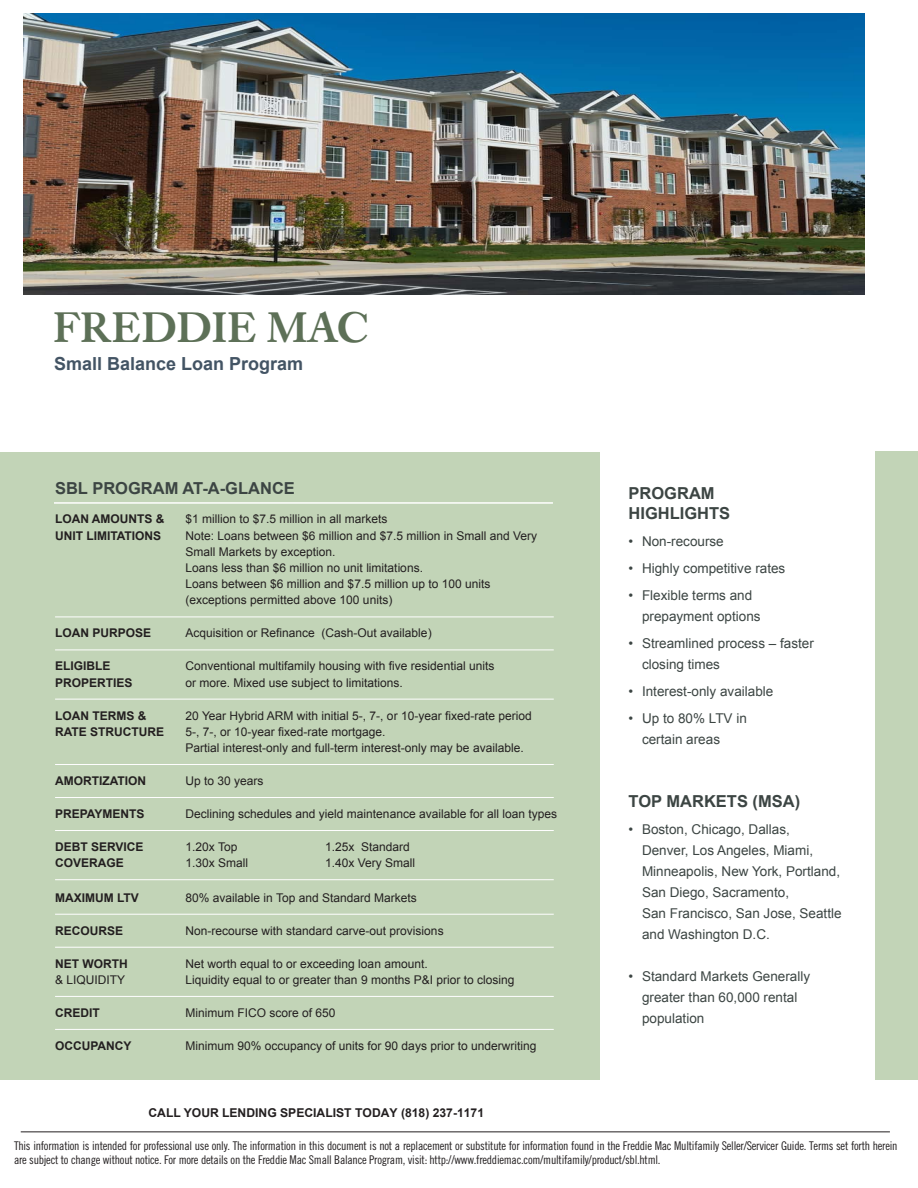
<style>
.page{position:relative;width:918px;height:1188px;background:#fff}
.page>*{position:absolute;margin:0;border:0;box-sizing:border-box;transform-origin:0 0}
.t1{font:500 42px "Caslon Book BE";letter-spacing:.03em;color:#5d7057}
.t2{font:700 18px "Arial";color:#435464}
.t3{font:700 16.5px "Arial";color:#3c4543}
.t4{font:13.5px/21px "Arial";color:#3c4543}
.t5{font:700 12.15px "Arial";color:#231f20}
.t6{font:12px/16.2px "Arial";color:#231f20}
.t7{font:12px/13.5px "Trade Gothic LT Std Cn 18";letter-spacing:-.02em;color:#231f20}
.t8{font:700 12px "Arial";color:#231f20}
</style>
<div class="page">
<div style="left:0;top:453px;width:599px;height:627px;background:#c2d4b7"></div>
<div style="left:876px;top:451px;width:42px;height:629px;background:#c2d4b7"></div>
<hr style="left:55px;top:617px;width:499px;height:1px;background:#fff">
<hr style="left:55px;top:650px;width:499px;height:1px;background:#fff">
<hr style="left:55px;top:699px;width:499px;height:1px;background:#fff">
<hr style="left:55px;top:764px;width:499px;height:1px;background:#fff">
<hr style="left:55px;top:797px;width:499px;height:1px;background:#fff">
<hr style="left:55px;top:830px;width:499px;height:1px;background:#fff">
<hr style="left:55px;top:879px;width:499px;height:1px;background:#fff">
<hr style="left:55px;top:914px;width:499px;height:1px;background:#fff">
<hr style="left:55px;top:947px;width:499px;height:1px;background:#fff">
<hr style="left:55px;top:996px;width:499px;height:1px;background:#fff">
<hr style="left:55px;top:1029px;width:499px;height:1px;background:#fff">
<hr style="left:54px;top:502px;width:499px;height:2px;background:#fff">
<hr style="left:21px;top:1132px;width:869px;height:1px;background:#231f20">
<img style="left:24px;top:13px;width:841px;height:281px">
<p class="t1" style="left:54px;top:304px;width:316px">FREDDIE MAC</p>
<p class="t2" style="left:54px;top:351px;width:251px">Small Balance Loan Program</p>
<p class="t3" style="left:55px;top:477px;width:241px">SBL PROGRAM AT-A-GLANCE</p>
<p class="t8" style="left:55px;top:511px;width:111px">LOAN AMOUNTS &amp;</p>
<p class="t6" style="left:186px;top:511px;width:204px">$1 million to $7.5 million in all markets</p>
<p class="t8" style="left:55px;top:527px;width:108px">UNIT LIMITATIONS</p>
<p class="t6" style="left:186px;top:527px;width:353px">Note: Loans between $6 million and $7.5 million in Small and Very<br>Small Markets by exception.</p>
<p class="t6" style="left:186px;top:560px;width:239px">Loans less than $6 million no unit limitations.</p>
<p class="t6" style="left:186px;top:576px;width:306px">Loans between $6 million and $7.5 million up to 100 units</p>
<p class="t6" style="left:186px;top:592px;width:208px">(exceptions permitted above 100 units)</p>
<p class="t8" style="left:55px;top:625px;width:98px">LOAN PURPOSE</p>
<p class="t6" style="left:186px;top:625px;width:248px">Acquisition or Refinance (Cash-Out available)</p>
<p class="t8" style="left:55px;top:658px;width:57px">ELIGIBLE</p>
<p class="t6" style="left:186px;top:658px;width:310px">Conventional multifamily housing with five residential units</p>
<p class="t8" style="left:55px;top:674px;width:79px">PROPERTIES</p>
<p class="t6" style="left:186px;top:674px;width:219px">or more. Mixed use subject to limitations.</p>
<p class="t8" style="left:55px;top:707px;width:93px">LOAN TERMS &amp;</p>
<p class="t6" style="left:186px;top:707px;width:348px">20 Year Hybrid ARM with initial 5-, 7-, or 10-year fixed-rate period</p>
<p class="t8" style="left:55px;top:724px;width:111px">RATE STRUCTURE</p>
<p class="t6" style="left:186px;top:724px;width:202px">5-, 7-, or 10-year fixed-rate mortgage.</p>
<p class="t6" style="left:186px;top:740px;width:340px">Partial interest-only and full-term interest-only may be available.</p>
<p class="t8" style="left:55px;top:773px;width:93px">AMORTIZATION</p>
<p class="t6" style="left:186px;top:773px;width:80px">Up to 30 years</p>
<p class="t8" style="left:55px;top:806px;width:91px">PREPAYMENTS</p>
<p class="t6" style="left:186px;top:806px;width:373px">Declining schedules and yield maintenance available for all loan types</p>
<p class="t8" style="left:55px;top:839px;width:90px">DEBT SERVICE</p>
<p class="t6" style="left:186px;top:839px;width:53px">1.20x Top</p>
<p class="t6" style="left:325px;top:839px;width:86px">1.25x Standard</p>
<p class="t8" style="left:55px;top:855px;width:70px">COVERAGE</p>
<p class="t6" style="left:186px;top:855px;width:64px">1.30x Small</p>
<p class="t6" style="left:325px;top:855px;width:92px">1.40x Very Small</p>
<p class="t8" style="left:55px;top:889px;width:85px">MAXIMUM LTV</p>
<p class="t6" style="left:186px;top:890px;width:233px">80% available in Top and Standard Markets</p>
<p class="t8" style="left:55px;top:922px;width:70px">RECOURSE</p>
<p class="t6" style="left:186px;top:923px;width:260px">Non-recourse with standard carve-out provisions</p>
<p class="t8" style="left:55px;top:955px;width:74px">NET WORTH</p>
<p class="t6" style="left:186px;top:956px;width:244px">Net worth equal to or exceeding loan amount.</p>
<p class="t6" style="left:55px;top:972px;width:72px">&amp; LIQUIDITY</p>
<p class="t6" style="left:186px;top:972px;width:330px">Liquidity equal to or greater than 9 months P&amp;I prior to closing</p>
<p class="t8" style="left:55px;top:1005px;width:46px">CREDIT</p>
<p class="t6" style="left:186px;top:1005px;width:152px">Minimum FICO score of 650</p>
<p class="t8" style="left:55px;top:1038px;width:78px">OCCUPANCY</p>
<p class="t6" style="left:186px;top:1038px;width:352px">Minimum 90% occupancy of units for 90 days prior to underwriting</p>
<p class="t5" style="left:149px;top:1105px;width:337px">CALL YOUR LENDING SPECIALIST TODAY (818) 237-1171</p>
<p class="t3" style="left:629px;top:482px;width:88px">PROGRAM</p>
<p class="t3" style="left:629px;top:502px;width:103px">HIGHLIGHTS</p>
<p class="t4" style="left:629px;top:530px;width:97px">• Non-recourse</p>
<p class="t4" style="left:629px;top:557px;width:158px">• Highly competitive rates</p>
<p class="t4" style="left:642px;top:584px;width:120px;text-indent:-14px">• Flexible terms and prepayment options</p>
<p class="t4" style="left:642px;top:632px;width:173px;text-indent:-14px">• Streamlined process – faster closing times</p>
<p class="t4" style="left:629px;top:680px;width:146px">• Interest-only available</p>
<p class="t4" style="left:642px;top:707px;width:106px;text-indent:-14px">• Up to 80% LTV in certain areas</p>
<p class="t3" style="left:629px;top:790px;width:173px">TOP MARKETS (MSA)</p>
<p class="t4" style="left:642px;top:818px;width:201px;text-indent:-14px">• Boston, Chicago, Dallas,<br>Denver, Los Angeles, Miami,<br>Minneapolis, New York, Portland,<br>San Diego, Sacramento,<br>San Francisco, San Jose, Seattle and Washington D.C.</p>
<p class="t4" style="left:642px;top:965px;width:170px;text-indent:-14px">• Standard Markets Generally greater than 60,000 rental population</p>
<p class="t7" style="left:14px;top:1139px;width:885px">This information is intended for professional use only. The information in this document is not a replacement or substitute for information found in the Freddie Mac Multifamily Seller/Servicer Guide. Terms set forth herein are subject to change without notice. For more details on the Freddie Mac Small Balance Program, visit: http://www.freddiemac.com/multifamily/product/sbl.html.</p>
</div>
